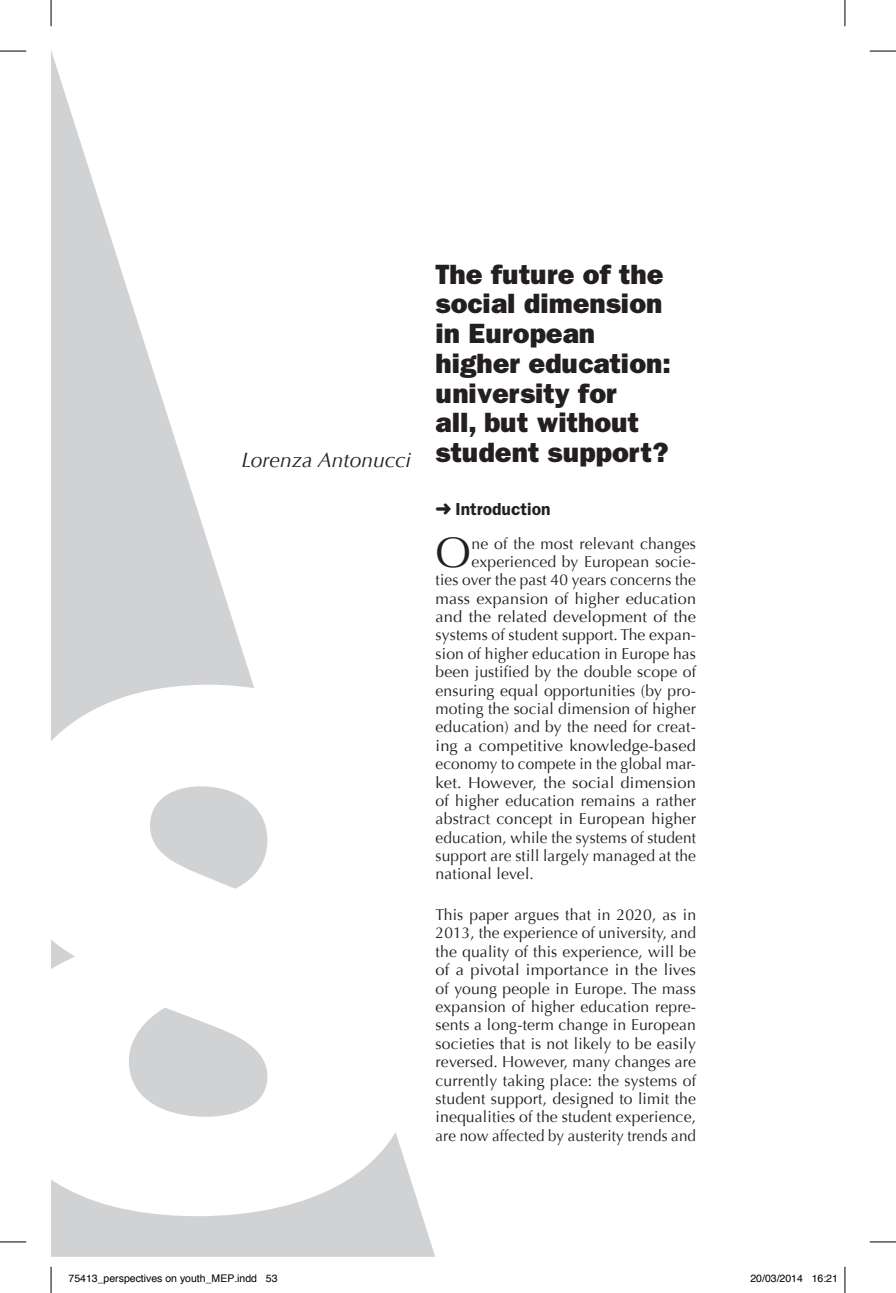
<style>
.page{position:relative;width:896px;height:1293px;background:#fff}
.page>*{position:absolute;margin:0;border:0;box-sizing:border-box;transform-origin:0 0}
.t1{font:752.5px "ITC Franklin Gothic Std Hvy";color:#fff}
.Texte_courant_-_1re{font:42.52px "Optima";color:#231f20}
.titre_1{font:28px/29.8px "ITC Franklin Gothic Std Hvy";color:#231f20}
.CHAPITRE_Auteur{font:italic 21px "Optima";color:#231f20}
.t2{font:600 17.5px "ITC Franklin Gothic Std";color:#231f20}
.Texte_courant_-_1re-2{font:15.75px "Optima";letter-spacing:.01em;color:#231f20}
.Texte_courant{font:15.75px/18.4px "Optima";letter-spacing:.01em;color:#231f20;text-align:justify}
.Texte_courant_-_1re-3{font:15.75px "Optima";letter-spacing:.01em;color:#231f20;scale:1.05 1}
.Texte_courant-2{font:15.75px "Optima";letter-spacing:.01em;color:#231f20;scale:.96 1}
.Texte_courant_-_1re-4{font:15.75px "Optima";letter-spacing:.01em;color:#231f20;scale:1.04 1}
.t3{font:10.5px "Helvetica";color:#000}
</style>
<div class="page">
<svg style="left:51px;top:51px;width:384px;height:1205px"></svg>
<svg style="left:0;top:51px;width:26px;height:1px"></svg>
<svg style="left:870px;top:51px;width:26px;height:1px"></svg>
<svg style="left:0;top:1241px;width:26px;height:1px"></svg>
<svg style="left:870px;top:1241px;width:26px;height:1px"></svg>
<svg style="left:51px;top:0;width:1px;height:26px"></svg>
<svg style="left:51px;top:1266px;width:1px;height:27px"></svg>
<svg style="left:844px;top:0;width:1px;height:26px"></svg>
<svg style="left:844px;top:1266px;width:1px;height:27px"></svg>
<p class="CHAPITRE_Auteur" style="left:241px;top:447px;width:171px">Lorenza Antonucci</p>
<h1 class="t1" style="left:-21px;top:508px;width:453px">8</h1>
<p class="titre_1" style="left:436px;top:259px;width:237px">The future of the social dimension in European higher education: university for<br>all, but without student support?</p>
<p class="t2" style="left:436px;top:499px;width:117px">➜ Introduction</p>
<p class="Texte_courant_-_1re" style="left:436px;top:528px;width:37px">O</p>
<p class="Texte_courant_-_1re-2" style="left:471px;top:534px;width:226px">ne of the most relevant changes</p>
<p class="Texte_courant_-_1re-2" style="left:471px;top:552px;width:226px">experienced by European socie-</p>
<p class="Texte_courant_-_1re-2" style="left:436px;top:571px;width:262px">ties over the past 40 years concerns the</p>
<p class="Texte_courant_-_1re-2" style="left:436px;top:589px;width:262px">mass expansion of higher education</p>
<p class="Texte_courant_-_1re-3" style="left:436px;top:607px;width:250px">and the related development of the</p>
<p class="Texte_courant_-_1re-2" style="left:436px;top:626px;width:262px">systems of student support. The expan-</p>
<p class="Texte_courant_-_1re-2" style="left:436px;top:644px;width:262px">sion of higher education in Europe has</p>
<p class="Texte_courant_-_1re-2" style="left:436px;top:663px;width:262px">been justified by the double scope of</p>
<p class="Texte_courant_-_1re-2" style="left:436px;top:681px;width:262px">ensuring equal opportunities (by pro-</p>
<p class="Texte_courant_-_1re-2" style="left:436px;top:699px;width:262px">moting the social dimension of higher</p>
<p class="Texte_courant_-_1re-2" style="left:436px;top:718px;width:262px">education) and by the need for creat-</p>
<p class="Texte_courant_-_1re-4" style="left:436px;top:736px;width:252px">ing a competitive knowledge-based</p>
<p class="Texte_courant_-_1re-2" style="left:436px;top:754px;width:262px">economy to compete in the global mar-</p>
<p class="Texte_courant_-_1re-3" style="left:436px;top:773px;width:250px">ket. However, the social dimension</p>
<p class="Texte_courant_-_1re-2" style="left:436px;top:791px;width:262px">of higher education remains a rather</p>
<p class="Texte_courant_-_1re-2" style="left:436px;top:810px;width:262px">abstract concept in European higher</p>
<p class="Texte_courant_-_1re-2" style="left:436px;top:828px;width:262px">education, while the systems of student</p>
<p class="Texte_courant_-_1re-2" style="left:436px;top:846px;width:262px">support are still largely managed at the</p>
<p class="Texte_courant_-_1re-2" style="left:436px;top:865px;width:100px">national level.</p>
<p class="Texte_courant" style="left:436px;top:906px;width:262px">This paper argues that in 2020, as in 2013, the experience of university, and the quality of this experience, will be of a pivotal importance in the lives of young people in Europe. The mass expansion of higher education repre&shy;sents a long-term change in European societies that is not likely to be easily reversed. However, many changes are currently taking place: the systems of student support, designed to limit the inequalities of the student experience,</p>
<p class="Texte_courant-2" style="left:436px;top:1126px;width:273px">are now affected by austerity trends and</p>
<p class="t3" style="left:69px;top:1270px;width:210px">75413_perspectives on youth_MEP.indd 53</p>
<p class="t3" style="left:750px;top:1270px;width:89px">20/03/2014 16:21</p>
</div>
